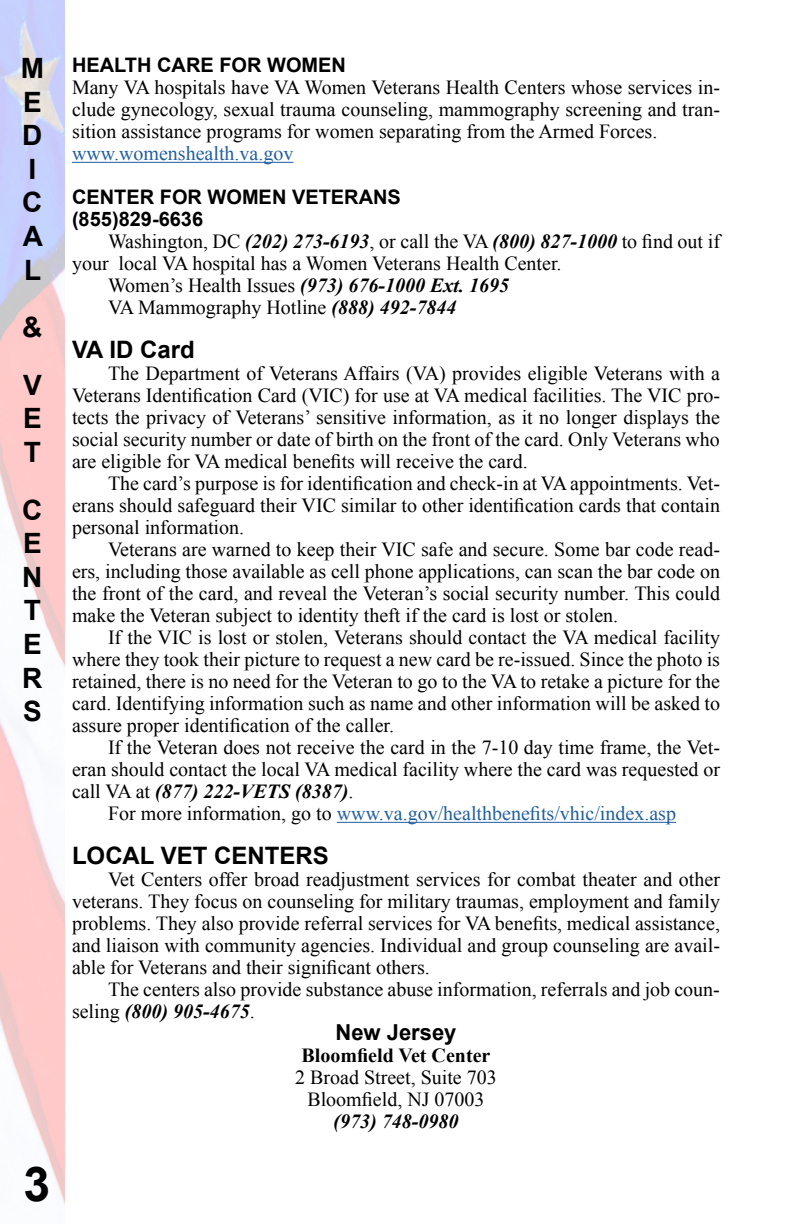
<style>
.page{position:relative;width:792px;height:1224px;background:#fff}
.page>*{position:absolute;margin:0;border:0;box-sizing:border-box;transform-origin:0 0}
.t1{font:700 48px "Arial";color:#000}
.t2{font:700 28px/33.6px "Arial";color:#000}
.t3{font:700 24px "Arial";color:#000}
.t4{font:700 22px "Arial";color:#000}
.t5{font:20px/22px "Times New Roman";color:#000;text-align:justify}
.t6{font:20px "Times New Roman";color:#215e9e}
.t7{font:italic 700 20px "Times New Roman";color:#000}
.t8{font:700 20px/22px "Arial";color:#000}
.t9{font:700 20px "Times New Roman";color:#000}
.s1{font-weight:700;font-style:italic}
.s2{font-weight:400;font-style:normal}
.s3{color:#000}
</style>
<div class="page">
<hr style="left:72px;top:162px;width:221px;height:1px;background:#215e9e">
<hr style="left:337px;top:822px;width:339px;height:1px;background:#215e9e">
<img style="left:0;top:0;width:65px;height:1205px">
<h2 class="t2" style="left:21px;top:52px;width:25px">M<br>E<br>D<br>I<br>C<br>A<br>L</h2>
<h2 class="t2" style="left:22px;top:299px;width:22px;line-height:57.6px">&amp;<br>V</h2>
<h2 class="t2" style="left:23px;top:403px;width:20px">E<br>T</h2>
<h2 class="t2" style="left:22px;top:494px;width:22px;text-align:justify">C E N T E R S</h2>
<h1 class="t1" style="left:23px;top:1152px;width:28px">3</h1>
<p class="t8" style="left:72px;top:55px;width:276px">HEALTH CARE FOR WOMEN</p>
<p class="t5" style="left:72px;top:76px;width:650px">Many VA hospitals have VA Women Veterans Health Centers whose services in&shy;clude gynecology, sexual trauma counseling, mammography screening and tran&shy;sition assistance programs for women separating from the Armed Forces.</p>
<p class="t6" style="left:72px;top:140px;width:223px">www.womenshealth.va.gov</p>
<p class="t8" style="left:72px;top:187px;width:330px">CENTER FOR WOMEN VETERANS (855)829-6636</p>
<p class="t5" style="left:108px;top:230px;width:614px">Washington, DC <span class="s1">(202) 273-6193</span>, or call the VA <span class="s1">(800) 827-1000</span> to find out if</p>
<p class="t5" style="left:72px;top:252px;width:491px">your local VA hospital has a Women Veterans Health Center.</p>
<p class="t7" style="left:108px;top:272px;width:403px"><span class="s2">Women’s Health Issues</span> (973) 676-1000 Ext. 1695</p>
<p class="t5" style="left:108px;top:296px;width:350px">VA Mammography Hotline <span class="s1">(888) 492-7844</span></p>
<p class="t3" style="left:72px;top:334px;width:124px">VA ID Card</p>
<p class="t5" style="left:72px;top:362px;width:650px;text-indent:36px">The Department of Veterans Affairs (VA) provides eligible Veterans with a Veterans Identification Card (VIC) for use at VA medical facilities. The VIC pro&shy;tects the privacy of Veterans’ sensitive information, as it no longer displays the social security number or date of birth on the front of the card. Only Veterans who are eligible for VA medical benefits will receive the card.</p>
<p class="t5" style="left:72px;top:472px;width:650px;text-indent:36px">The card’s purpose is for identification and check-in at VA appointments. Vet&shy;erans should safeguard their VIC similar to other identification cards that contain personal information.</p>
<p class="t5" style="left:72px;top:538px;width:650px;text-indent:36px">Veterans are warned to keep their VIC safe and secure. Some bar code read&shy;ers, including those available as cell phone applications, can scan the bar code on the front of the card, and reveal the Veteran’s social security number. This could make the Veteran subject to identity theft if the card is lost or stolen.</p>
<p class="t5" style="left:72px;top:626px;width:650px;text-indent:36px">If the VIC is lost or stolen, Veterans should contact the VA medical facility where they took their picture to request a new card be re-issued. Since the photo is retained, there is no need for the Veteran to go to the VA to retake a picture for the card. Identifying information such as name and other information will be asked to assure proper identification of the caller.</p>
<p class="t5" style="left:108px;top:736px;width:614px">If the Veteran does not receive the card in the 7-10 day time frame, the Vet-</p>
<p class="t5" style="left:72px;top:758px;width:650px">eran should contact the local VA medical facility where the card was requested or</p>
<p class="t7" style="left:72px;top:778px;width:283px"><span class="s2">call VA at</span> (877) 222-VETS (8387)<span class="s2">.</span></p>
<p class="t6" style="left:108px;top:800px;width:570px"><span class="s3">For more information, go to</span> www.va.gov/healthbenefits/vhic/index.asp</p>
<p class="t3" style="left:72px;top:840px;width:258px">LOCAL VET CENTERS</p>
<p class="t5" style="left:72px;top:868px;width:650px;text-indent:36px">Vet Centers offer broad readjustment services for combat theater and other veterans. They focus on counseling for military traumas, employment and family problems. They also provide referral services for VA benefits, medical assistance, and liaison with community agencies. Individual and group counseling are avail&shy;able for Veterans and their significant others.</p>
<p class="t5" style="left:72px;top:978px;width:649px;text-indent:36px">The centers also provide substance abuse information, referrals and job coun&shy;seling <span class="s1">(800) 905-4675</span>.</p>
<p class="t4" style="left:335px;top:1018px;width:123px">New Jersey</p>
<p class="t9" style="left:302px;top:1042px;width:190px">Bloomfield Vet Center</p>
<p class="t5" style="left:295px;top:1066px;width:203px;text-align:center">2 Broad Street, Suite 703<br>Bloomfield, NJ 07003</p>
<p class="t7" style="left:334px;top:1108px;width:126px">(973) 748-0980</p>
</div>
